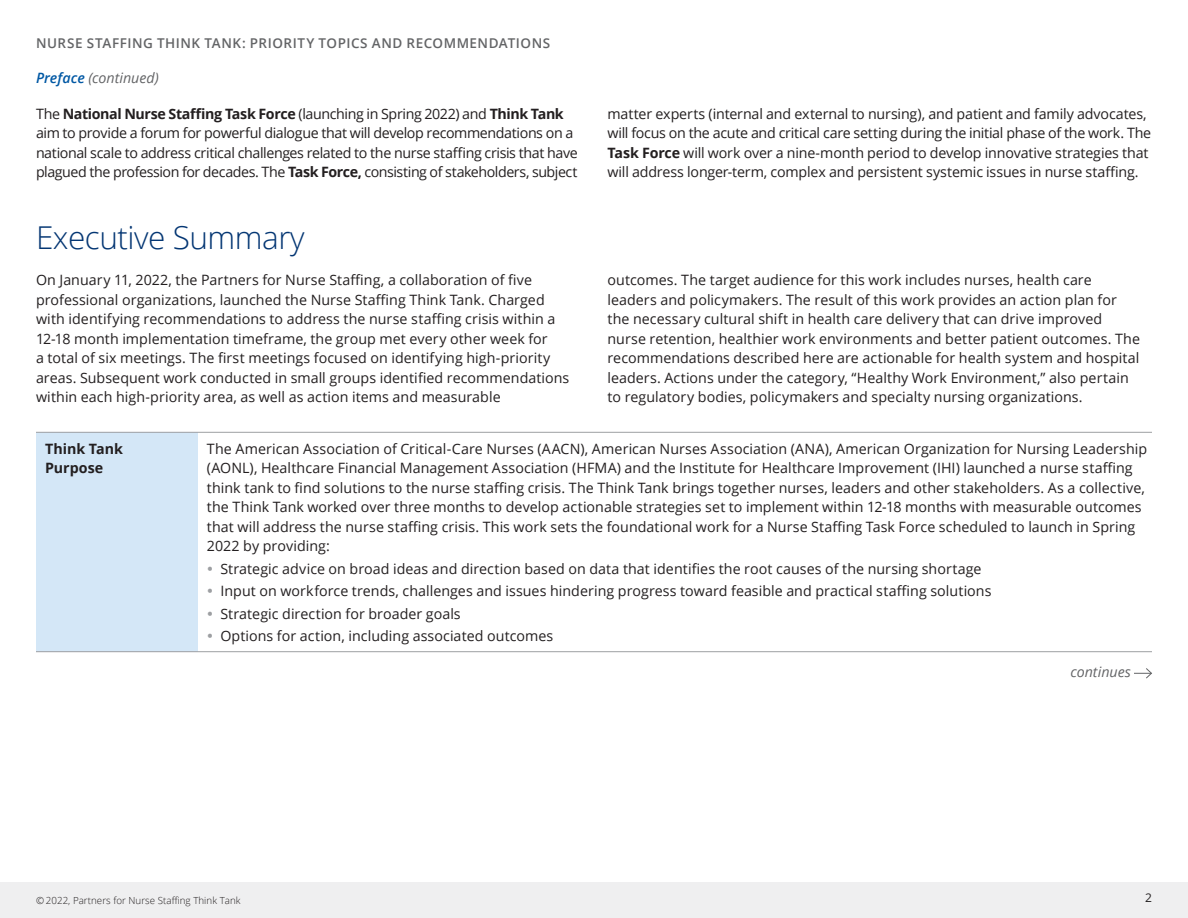
<style>
.page{position:relative;width:1188px;height:918px;background:#fff}
.page>*{position:absolute;margin:0;border:0;box-sizing:border-box;transform-origin:0 0}
.t1{font:300 31.5px "Open Sans";letter-spacing:-.015em;color:#043673}
.t2{font:14.25px/19.5px "Open Sans";color:#231f20}
.t3{font:14.25px/19.5px "Open Sans";letter-spacing:-.03em;color:#231f20}
.t4{font:italic 14.25px "Open Sans";color:#636466}
.t5{font:700 14.25px/19.5px "Open Sans";color:#231f20}
.t6{font:600 13.5px "Open Sans";letter-spacing:.035em;color:#636466}
.t7{font:12px "Open Sans";color:#231f20}
.t8{font:300 9.75px "Open Sans";letter-spacing:.005em;color:#231f20}
.s1{font-weight:600;color:#0058a4}
.s2{font-weight:700}
.s3{color:#9d9fa2}
</style>
<div class="page">
<div style="left:0;top:882px;width:1188px;height:36px;background:#efeff0"></div>
<div style="left:36px;top:432px;width:162px;height:220px;background:#d4e7f7"></div>
<hr style="left:36px;top:432px;width:162px;height:1px;background:#9d9fa2">
<hr style="left:198px;top:432px;width:954px;height:1px;background:#9d9fa2">
<hr style="left:36px;top:651px;width:162px;height:1px;background:#9d9fa2">
<hr style="left:198px;top:651px;width:954px;height:1px;background:#9d9fa2">
<svg style="left:1134px;top:668px;width:18px;height:11px"></svg>
<p class="t6" style="left:36px;top:34px;width:516px">NURSE STAFFING THINK TANK: PRIORITY TOPICS AND RECOMMENDATIONS</p>
<p class="t4" style="left:36px;top:68px;width:124px"><span class="s1">Preface</span> (continued)</p>
<p class="t3" style="left:36px;top:104px;width:543px">The <span class="s2">National Nurse Staffing Task Force</span> (launching in Spring 2022) and <span class="s2">Think Tank </span>aim to provide a forum for powerful dialogue that will develop recommendations on a national scale to address critical challenges related to the nurse staffing crisis that have plagued the profession for decades. The <span class="s2">Task Force,</span> consisting of stakeholders, subject</p>
<p class="t2" style="left:607px;top:104px;width:545px">matter experts (internal and external to nursing), and patient and family advocates, will focus on the acute and critical care setting during the initial phase of the work. The <span class="s2">Task Force</span> will work over a nine-month period to develop innovative strategies that will address longer-term, complex and persistent systemic issues in nurse staffing.</p>
<h1 class="t1" style="left:36px;top:216px;width:270px">Executive Summary</h1>
<p class="t2" style="left:36px;top:270px;width:535px">On January 11, 2022, the Partners for Nurse Staffing, a collaboration of five professional organizations, launched the Nurse Staffing Think Tank. Charged with identifying recommendations to address the nurse staffing crisis within a 12-18 month implementation timeframe, the group met every other week for<br>a total of six meetings. The first meetings focused on identifying high-priority areas. Subsequent work conducted in small groups identified recommendations within each high-priority area, as well as action items and measurable</p>
<p class="t2" style="left:607px;top:270px;width:534px">outcomes. The target audience for this work includes nurses, health care leaders and policymakers. The result of this work provides an action plan for the necessary cultural shift in health care delivery that can drive improved nurse retention, healthier work environments and better patient outcomes. The recommendations described here are actionable for health system and hospital leaders. Actions under the category, “Healthy Work Environment,” also pertain to regulatory bodies, policymakers and specialty nursing organizations.</p>
<p class="t5" style="left:45px;top:438px;width:79px">Think Tank<br>Purpose</p>
<p class="t2" style="left:207px;top:438px;width:942px">The American Association of Critical-Care Nurses (AACN), American Nurses Association (ANA), American Organization for Nursing Leadership (AONL), Healthcare Financial Management Association (HFMA) and the Institute for Healthcare Improvement (IHI) launched a nurse staffing think tank to find solutions to the nurse staffing crisis. The Think Tank brings together nurses, leaders and other stakeholders. As a collective, the Think Tank worked over three months to develop actionable strategies set to implement within 12-18 months with measurable outcomes that will address the nurse staffing crisis. This work sets the foundational work for a Nurse Staffing Task Force scheduled to launch in Spring 2022 by providing:</p>
<p class="t2" style="left:207px;top:558px;width:776px"><span class="s3">•</span> Strategic advice on broad ideas and direction based on data that identifies the root causes of the nursing shortage</p>
<p class="t2" style="left:207px;top:581px;width:786px"><span class="s3">•</span> Input on workforce trends, challenges and issues hindering progress toward feasible and practical staffing solutions</p>
<p class="t2" style="left:207px;top:603px;width:255px"><span class="s3">•</span> Strategic direction for broader goals</p>
<p class="t2" style="left:207px;top:626px;width:348px"><span class="s3">•</span> Options for action, including associated outcomes</p>
<p class="t4" style="left:1070px;top:662px;width:62px">continues</p>
<p class="t8" style="left:36px;top:894px;width:206px">© 2022, Partners for Nurse Staffing Think Tank</p>
<p class="t7" style="left:1145px;top:890px;width:8px">2</p>
</div>
